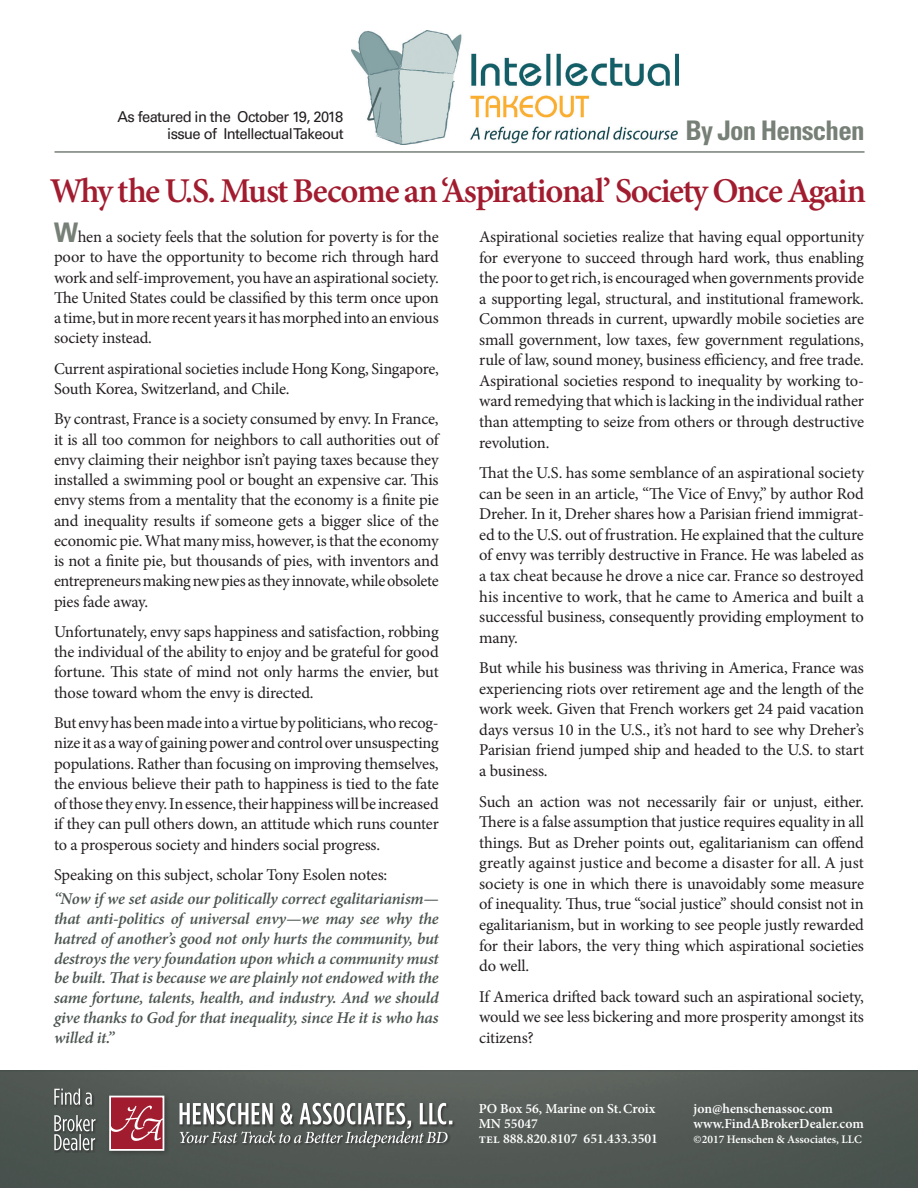
<style>
.page{position:relative;width:918px;height:1188px;background:#fff}
.page>*{position:absolute;margin:0;border:0;box-sizing:border-box;transform-origin:0 0}
.t1{font:600 34.8px "Minion Pro";letter-spacing:-.045em;color:#a21c2f}
.t2{font:700 condensed 27px "Univers";letter-spacing:-.03em;color:#778077}
.t3{font:16.5px/20.5px "Minion Pro";letter-spacing:-.015em;color:#231f20;text-align:justify}
.t4{font:italic 600 16.5px/20px "Minion Pro";letter-spacing:-.015em;color:#4c5550}
.t5{font:15px "Univers LTW01 55 Roman";letter-spacing:-.04em;color:#231f20}
.t6{font:600 13.8px "Minion Pro";color:#fff}
.t7{font:600 11.55px "Minion Pro";color:#fff}
.s1{font-family:"Univers";font-weight:700;font-stretch:condensed;font-size:27px;color:#778077}
.s2{font-weight:400;font-style:normal;color:#231f20}
</style>
<div class="page">
<img style="left:351px;top:30px;width:328px;height:114px">
<hr style="left:55px;top:151px;width:810px;height:2px;background:#778077">
<img style="left:0;top:1071px;width:918px;height:117px">
<div style="left:54px;top:1133px;width:45px;height:20px;background:#231f20;opacity:.55"></div>
<div style="left:54px;top:1114px;width:45px;height:20px;background:#4e5651"></div>
<svg style="left:54px;top:1115px;width:42px;height:35px"></svg>
<div style="left:54px;top:1088px;width:41px;height:20px;background:#494f4b"></div>
<svg style="left:54px;top:1089px;width:38px;height:16px"></svg>
<div style="left:106px;top:1092px;width:64px;height:65px;background:#4b524e"></div>
<svg style="left:109px;top:1095px;width:56px;height:57px"></svg>
<div style="left:179px;top:1102px;width:276px;height:30px;background:#231f20;opacity:.55"></div>
<div style="left:179px;top:1130px;width:272px;height:21px;background:#525955"></div>
<svg style="left:180px;top:1103px;width:272px;height:44px"></svg>
<p class="t5" style="left:118px;top:107px;width:227px">As featured in the October 19, 2018</p>
<p class="t5" style="left:167px;top:124px;width:178px">issue of Intellectual Takeout</p>
<p class="t2" style="left:685px;top:114px;width:181px">By Jon Henschen</p>
<p class="t1" style="left:50px;top:167px;width:818px">Why the U.S. Must Become an ‘Aspirational’ Society Once Again</p>
<p class="t3" style="left:54px;top:227px;width:386px"><span class="s1">W</span>hen a society feels that the solution for poverty is for the poor to have the opportunity to become rich through hard work and self-improvement, you have an aspirational society.<br>The United States could be classified by this term once upon a time, but in more recent years it has morphed into an envious society instead.</p>
<p class="t3" style="left:54px;top:358px;width:386px">Current aspirational societies include Hong Kong, Singapore,<br>South Korea, Switzerland, and Chile.</p>
<p class="t3" style="left:54px;top:409px;width:386px">By contrast, France is a society consumed by envy. In France, it is all too common for neighbors to call authorities out of envy claiming their neighbor isn’t paying taxes because they installed a swimming pool or bought an expensive car. This envy stems from a mentality that the economy is a finite pie and inequality results if someone gets a bigger slice of the economic pie. What many miss, however, is that the economy is not a finite pie, but thousands of pies, with inventors and entrepreneurs making new pies as they innovate, while obsolete pies fade away.</p>
<p class="t3" style="left:54px;top:622px;width:386px">Unfortunately, envy saps happiness and satisfaction, robbing the individual of the ability to enjoy and be grateful for good fortune. This state of mind not only harms the envier, but those toward whom the envy is directed.</p>
<p class="t3" style="left:54px;top:713px;width:386px">But envy has been made into a virtue by politicians, who recog&shy;nize it as a way of gaining power and control over unsuspecting populations. Rather than focusing on improving themselves, the envious believe their path to happiness is tied to the fate of those they envy. In essence, their happiness will be increased if they can pull others down, an attitude which runs counter to a prosperous society and hinders social progress.</p>
<p class="t4" style="left:54px;top:862px;width:386px;line-height:24.3px"><span class="s2">Speaking on this subject, scholar Tony Esolen notes:<br></span>“Now if we set aside our politically correct egalitarianism—</p>
<p class="t4" style="left:54px;top:908px;width:386px;text-align:justify">that anti-politics of universal envy—we may see why the hatred of another’s good not only hurts the community, but destroys the very foundation upon which a community must be built. That is because we are plainly not endowed with the same fortune, talents, health, and industry. And we should give thanks to God for that inequality, since He it is who has willed it.”</p>
<p class="t3" style="left:479px;top:227px;width:386px">Aspirational societies realize that having equal opportunity for everyone to succeed through hard work, thus enabling the poor to get rich, is encouraged when governments provide a supporting legal, structural, and institutional framework.<br>Common threads in current, upwardly mobile societies are small government, low taxes, few government regulations, rule of law, sound money, business efficiency, and free trade.<br>Aspirational societies respond to inequality by working to&shy;ward remedying that which is lacking in the individual rather than attempting to seize from others or through destructive revolution.</p>
<p class="t3" style="left:479px;top:463px;width:386px">That the U.S. has some semblance of an aspirational society can be seen in an article, “The Vice of Envy,” by author Rod Dreher. In it, Dreher shares how a Parisian friend immigrat&shy;ed to the U.S. out of frustration. He explained that the culture of envy was terribly destructive in France. He was labeled as a tax cheat because he drove a nice car. France so destroyed his incentive to work, that he came to America and built a successful business, consequently providing employment to many.</p>
<p class="t3" style="left:479px;top:658px;width:386px">But while his business was thriving in America, France was experiencing riots over retirement age and the length of the work week. Given that French workers get 24 paid vacation days versus 10 in the U.S., it’s not hard to see why Dreher’s Parisian friend jumped ship and headed to the U.S. to start a business.</p>
<p class="t3" style="left:479px;top:791px;width:386px">Such an action was not necessarily fair or unjust, either.<br>There is a false assumption that justice requires equality in all things. But as Dreher points out, egalitarianism can offend greatly against justice and become a disaster for all. A just society is one in which there is unavoidably some measure of inequality. Thus, true “social justice” should consist not in egalitarianism, but in working to see people justly rewarded for their labors, the very thing which aspirational societies do well.</p>
<p class="t3" style="left:479px;top:986px;width:386px">If America drifted back toward such an aspirational society, would we see less bickering and more prosperity amongst its citizens?</p>
<p class="t6" style="left:479px;top:1099px;width:178px">PO Box 56, Marine on St. Croix</p>
<p class="t6" style="left:479px;top:1114px;width:61px">MN 55047</p>
<p class="t6" style="left:479px;top:1129px;width:181px">tel 888.820.8107 651.433.3501</p>
<p class="t6" style="left:694px;top:1099px;width:141px">jon@henschenassoc.com</p>
<p class="t6" style="left:694px;top:1114px;width:172px">www.FindABrokerDealer.com</p>
<p class="t7" style="left:694px;top:1131px;width:170px">©2017 Henschen &amp; Associates, LLC</p>
</div>
